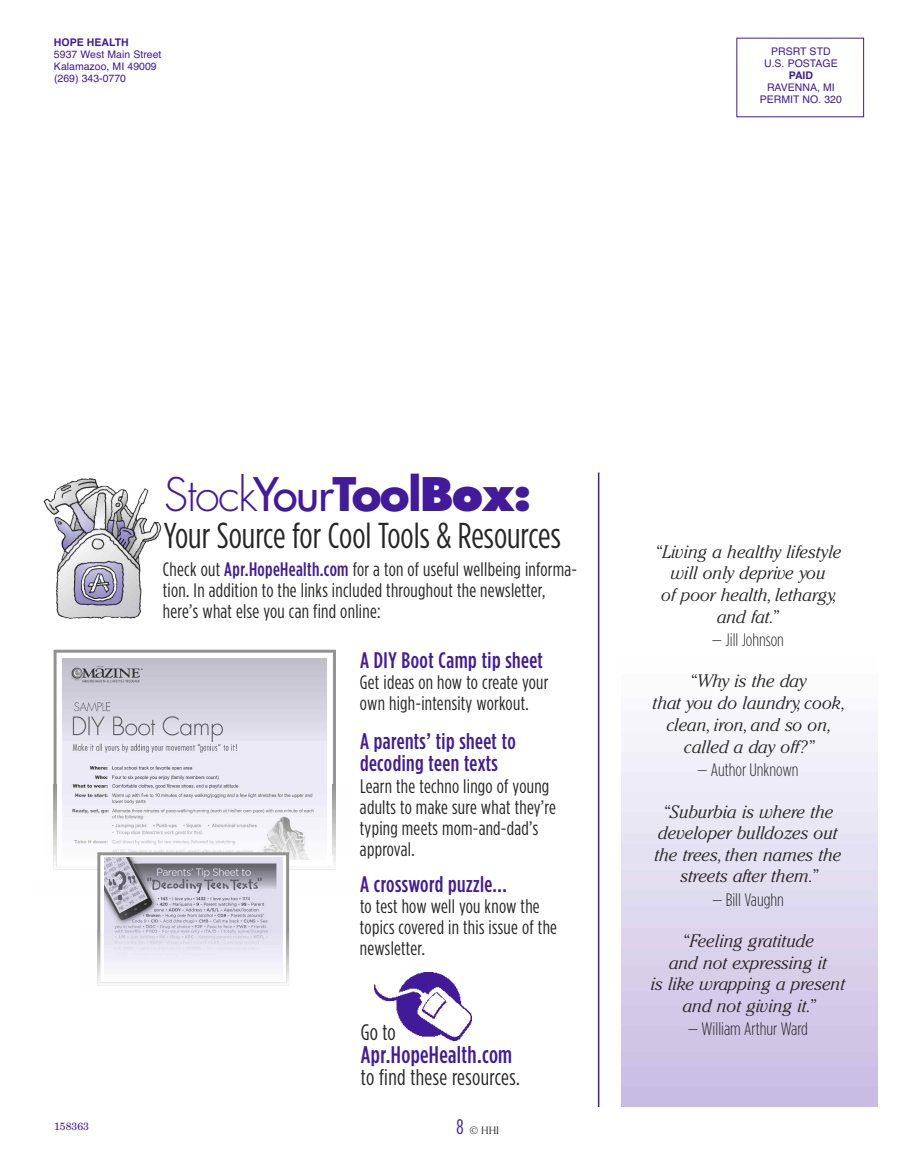
<style>
.page{position:relative;width:918px;height:1161px;background:#fff}
.page>*{position:absolute;margin:0;border:0;box-sizing:border-box;transform-origin:0 0}
.t1{font:300 45px "Futura";letter-spacing:-.03em;color:#411b9b}
.t2{font:36px "Gotham Condensed";color:#272526}
.t3{font:500 24px "Gotham Condensed";letter-spacing:.015em;color:#411b9b}
.t4{font:500 22.5px/22.5px "Gotham Condensed";letter-spacing:.02em;color:#411b9b}
.t5{font:22.5px "Gotham Condensed";letter-spacing:.015em;color:#272526}
.t6{font:19.5px/21px "Gotham Condensed";letter-spacing:.015em;color:#272526}
.t7{font:italic 300 18px/21.6px "Cheltenham";color:#272526;text-align:center}
.t8{font:300 18px "Gotham Condensed";color:#272526}
.t9{font:10.5px/12px "Helvetica";color:#411b9b;text-align:center}
.t10{font:700 10.5px "Helvetica";color:#411b9b}
.t11{font:10.5px "New Century Schlbk";color:#411b9b}
.t12{font:300 10.5px "Cheltenham";color:#272526}
.s1{font-weight:400}
.s2{font-weight:700}
.s3{font-weight:800}
.s4{font-weight:500;color:#411b9b}
.s5{font-family:"Gotham Condensed";font-weight:400;font-size:21px;color:#411b9b}
</style>
<div class="page">
<img style="left:62px;top:658px;width:265px;height:127px">
<div style="left:54px;top:650px;width:282px;height:220px;border:3px solid #939293"></div>
<hr style="left:598px;top:472px;width:1px;height:635px;background:#411b9b">
<img style="left:43px;top:478px;width:119px;height:141px">
<img style="left:53px;top:785px;width:283px;height:86px">
<img style="left:54px;top:854px;width:282px;height:16px">
<svg style="left:101px;top:856px;width:184px;height:15px"></svg>
<div style="left:97px;top:852px;width:192px;height:133px;border:3px solid #939293"></div>
<img style="left:104px;top:858px;width:179px;height:72px">
<img style="left:97px;top:930px;width:192px;height:55px">
<img style="left:104px;top:930px;width:179px;height:50px">
<img style="left:374px;top:972px;width:97px;height:68px">
<p class="t10" style="left:54px;top:36px;width:76px">HOPE HEALTH</p>
<p class="t9" style="left:54px;top:48px;width:109px;text-align:left">5937 West Main Street<br>Kalamazoo, MI 49009 (269) 343-0770</p>
<p class="t9" style="left:764px;top:46px;width:75px">PRSRT STD<br>U.S. POSTAGE</p>
<p class="t10" style="left:789px;top:70px;width:26px">PAID</p>
<p class="t9" style="left:760px;top:82px;width:84px">RAVENNA, MI<br>PERMIT NO. 320</p>
<p class="t11" style="left:54px;top:1123px;width:37px">158363</p>
<h1 class="t1" style="left:164px;top:473px;width:369px">Stock<span class="s1">Your</span><span class="s2">Tool</span><span class="s3">Box:</span></h1>
<h2 class="t2" style="left:164px;top:523px;width:399px">Your Source for Cool Tools &amp; Resources</h2>
<p class="t6" style="left:163px;top:560px;width:416px">Check out <span class="s4">Apr.HopeHealth.com</span> for a ton of useful wellbeing informa&shy;tion. In addition to the links included throughout the newsletter, here’s what else you can find online:</p>
<p class="t4" style="left:360px;top:650px;width:184px">A DIY Boot Camp tip sheet</p>
<p class="t6" style="left:360px;top:673px;width:190px">Get ideas on how to create your own high-intensity workout.</p>
<p class="t4" style="left:360px;top:731px;width:157px">A parents’ tip sheet to decoding teen texts</p>
<p class="t6" style="left:360px;top:777px;width:197px">Learn the techno lingo of young adults to make sure what they’re typing meets mom-and-dad’s approval.</p>
<p class="t4" style="left:360px;top:875px;width:148px">A crossword puzzle...</p>
<p class="t6" style="left:360px;top:897px;width:199px">to test how well you know the topics covered in this issue of the newsletter.</p>
<p class="t5" style="left:361px;top:1025px;width:37px">Go to</p>
<p class="t3" style="left:361px;top:1046px;width:153px">Apr.HopeHealth.com</p>
<p class="t5" style="left:361px;top:1070px;width:160px">to find these resources.</p>
<p class="t12" style="left:456px;top:1126px;width:44px"><span class="s5">8</span> © HHI</p>
<p class="t7" style="left:654px;top:542px;width:188px">“Living a healthy lifestyle will only deprive you<br>of poor health, lethargy, and fat.”</p>
<p class="t8" style="left:712px;top:633px;width:74px">— Jill Johnson</p>
<p class="t7" style="left:653px;top:672px;width:195px">“Why is the day<br>that you do laundry, cook, clean, iron, and so on, called a day off?”</p>
<p class="t8" style="left:697px;top:763px;width:103px">— Author Unknown</p>
<p class="t7" style="left:654px;top:802px;width:188px">“Suburbia is where the developer bulldozes out the trees, then names the streets after them.”</p>
<p class="t8" style="left:712px;top:893px;width:73px">— Bill Vaughn</p>
<p class="t7" style="left:651px;top:932px;width:196px">“Feeling gratitude<br>and not expressing it<br>is like wrapping a present and not giving it.”</p>
<p class="t8" style="left:688px;top:1023px;width:122px">— William Arthur Ward</p>
</div>
